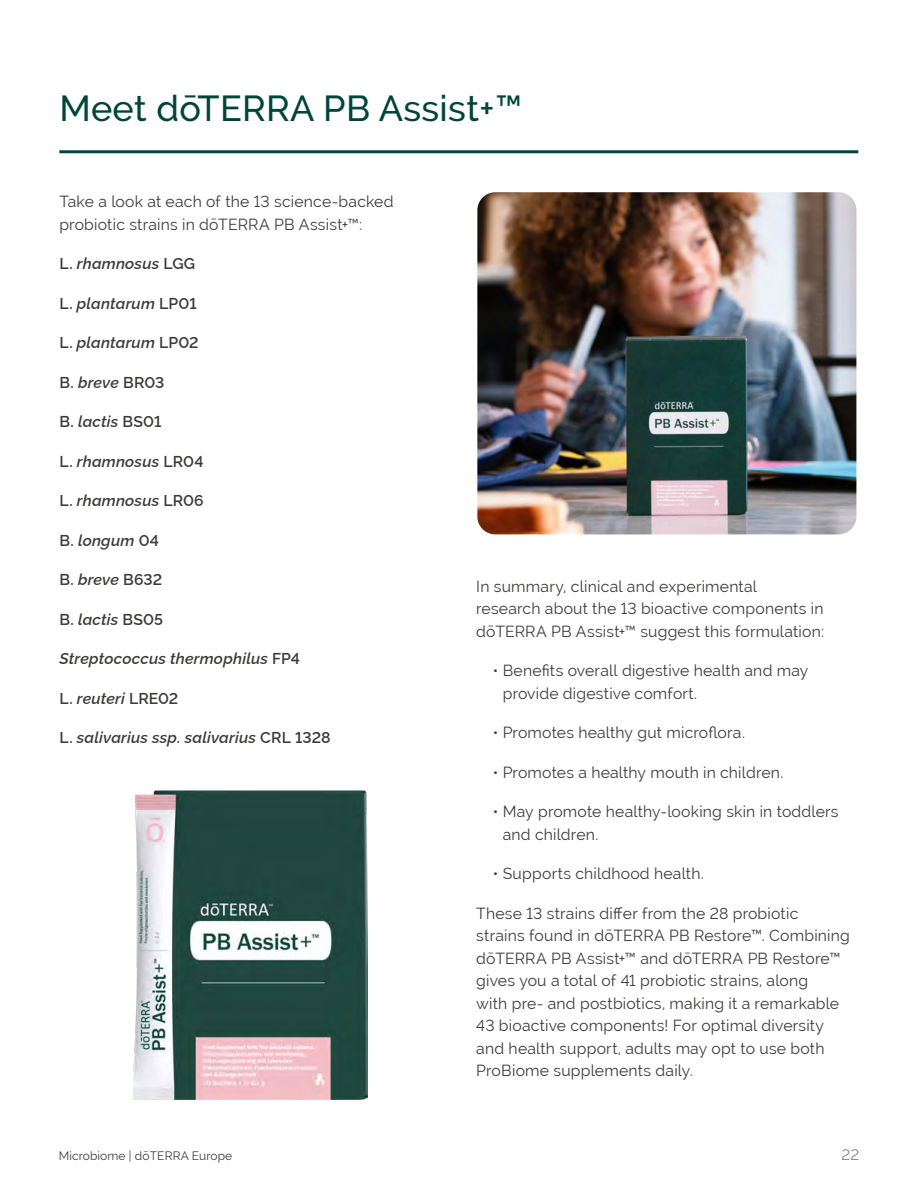
<style>
.page{position:relative;width:918px;height:1188px;background:#fff}
.page>*{position:absolute;margin:0;border:0;box-sizing:border-box;transform-origin:0 0}
.t1{font:500 36px "Raleway";letter-spacing:.01em;color:#004539}
.t2{font:15.75px/22.5px "Raleway";letter-spacing:.015em;color:#3c3c3b}
.t3{font:italic 600 15.75px "Raleway";letter-spacing:.01em;color:#3c3c3b}
.t4{font:600 15.75px "Raleway";letter-spacing:.005em;color:#3c3c3b}
.t5{font:15px "Raleway";color:#878585}
.t6{font:12px "Raleway";letter-spacing:.01em;color:#3c3c3b}
.s1{font-style:normal}
.s2{font-style:italic}
</style>
<div class="page">
<img style="left:477px;top:192px;width:379px;height:342px">
<hr style="left:59px;top:150px;width:799px;height:3px;background:#004539">
<img style="left:134px;top:790px;width:234px;height:309px">
<h1 class="t1" style="left:60px;top:88px;width:464px">Meet dōTERRA PB Assist+™</h1>
<p class="t2" style="left:59px;top:190px;width:336px">Take a look at each of the 13 science-backed probiotic strains in dōTERRA PB Assist+™:</p>
<p class="t3" style="left:59px;top:251px;width:137px"><span class="s1">L.</span> rhamnosus <span class="s1">LGG</span></p>
<p class="t3" style="left:59px;top:291px;width:139px"><span class="s1">L.</span> plantarum <span class="s1">LP01</span></p>
<p class="t3" style="left:59px;top:330px;width:141px"><span class="s1">L.</span> plantarum <span class="s1">LP02</span></p>
<p class="t4" style="left:59px;top:370px;width:107px">B. <span class="s2">breve</span> BR03</p>
<p class="t4" style="left:59px;top:409px;width:103px">B. <span class="s2">lactis</span> BS01</p>
<p class="t3" style="left:59px;top:449px;width:146px"><span class="s1">L.</span> rhamnosus <span class="s1">LR04</span></p>
<p class="t3" style="left:59px;top:488px;width:146px"><span class="s1">L.</span> rhamnosus <span class="s1">LR06</span></p>
<p class="t3" style="left:59px;top:528px;width:101px"><span class="s1">B.</span> longum <span class="s1">04</span></p>
<p class="t4" style="left:59px;top:567px;width:104px">B. <span class="s2">breve</span> B632</p>
<p class="t4" style="left:59px;top:607px;width:105px">B. <span class="s2">lactis</span> BS05</p>
<p class="t3" style="left:59px;top:646px;width:242px">Streptococcus thermophilus <span class="s1">FP4</span></p>
<p class="t4" style="left:59px;top:686px;width:121px">L. <span class="s2">reuteri</span> LRE02</p>
<p class="t3" style="left:59px;top:725px;width:273px"><span class="s1">L.</span> salivarius ssp. salivarius <span class="s1">CRL 1328</span></p>
<p class="t2" style="left:476px;top:575px;width:349px">In summary, clinical and experimental research about the 13 bioactive components in dōTERRA PB Assist+™ suggest this formulation:</p>
<p class="t2" style="left:503px;top:659px;width:307px;text-indent:-10px">• Benefits overall digestive health and may provide digestive comfort.</p>
<p class="t2" style="left:493px;top:721px;width:254px">• Promotes healthy gut microflora.</p>
<p class="t2" style="left:493px;top:761px;width:292px">• Promotes a healthy mouth in children.</p>
<p class="t2" style="left:503px;top:800px;width:337px;text-indent:-10px">• May promote healthy-looking skin in toddlers and children.</p>
<p class="t2" style="left:493px;top:862px;width:213px">• Supports childhood health.</p>
<p class="t2" style="left:476px;top:902px;width:375px">These 13 strains differ from the 28 probiotic strains found in dōTERRA PB Restore™. Combining dōTERRA PB Assist+™ and dōTERRA PB Restore™ gives you a total of 41 probiotic strains, along<br>with pre- and postbiotics, making it a remarkable 43 bioactive components! For optimal diversity and health support, adults may opt to use both ProBiome supplements daily.</p>
<p class="t6" style="left:59px;top:1149px;width:175px">Microbiome | dōTERRA Europe</p>
<p class="t5" style="left:842px;top:1146px;width:19px">22</p>
</div>
